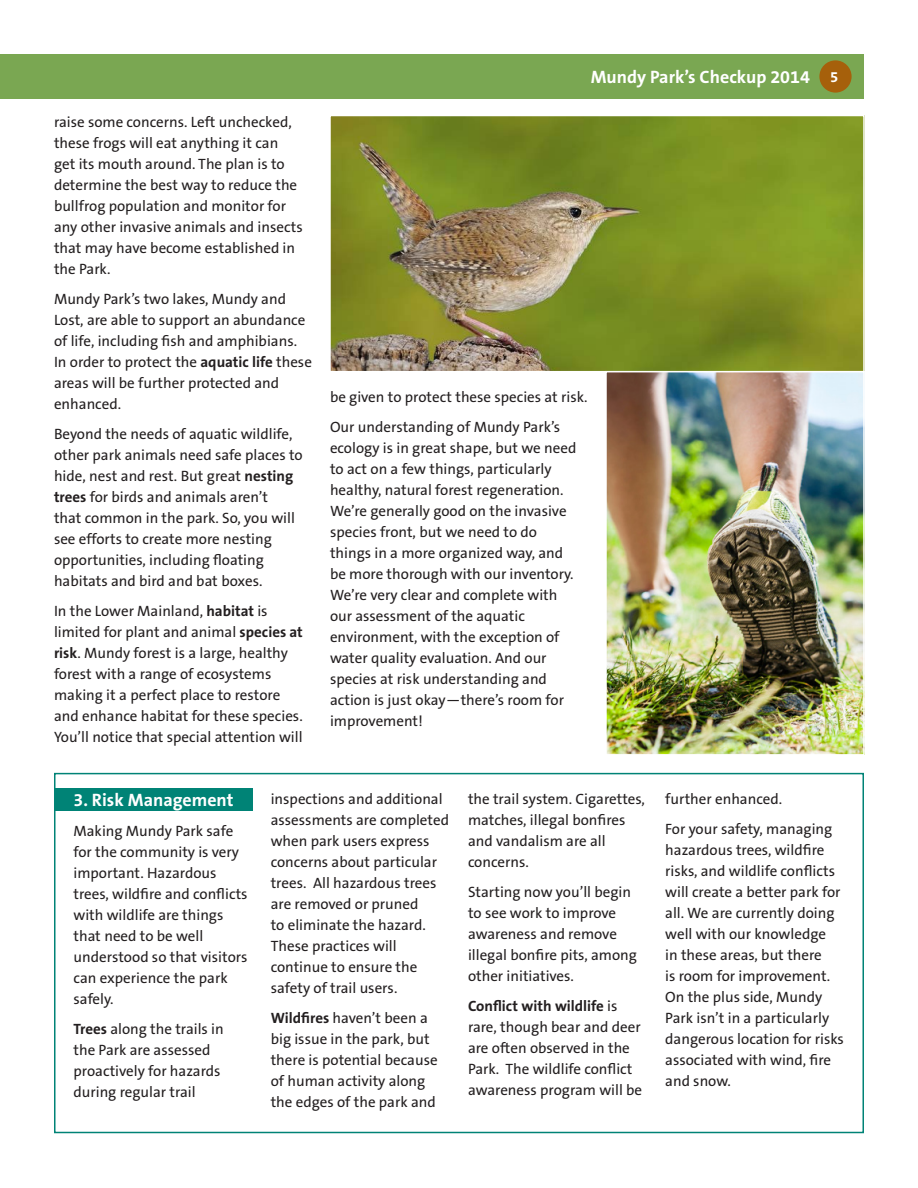
<style>
.page{position:relative;width:918px;height:1188px;background:#fff}
.page>*{position:absolute;margin:0;border:0;box-sizing:border-box;transform-origin:0 0}
.body{font:700 18px "The Sans B7";color:#fff}
.body-2{font:15px/21px "The Sans B5 Plain";color:#231f20}
.body-3{font:700 15px "The Sans B7";color:#fff}
.s1{font-family:"The Sans B7";font-weight:700}
</style>
<div class="page">
<div style="left:54px;top:788px;width:198px;height:23px;background:#008376"></div>
<img style="left:332px;top:118px;width:530px;height:251px">
<div style="left:329px;top:115px;width:536px;height:257px;border:2px solid #fff"></div>
<div style="left:54px;top:773px;width:810px;height:360px;border:2px solid #008376"></div>
<div style="left:0;top:54px;width:864px;height:45px;background:#7aa752"></div>
<div style="left:819px;top:60px;width:33px;height:33px;background:#a6600b;border-radius:50%"></div>
<img style="left:608px;top:374px;width:254px;height:379px">
<div style="left:605px;top:371px;width:260px;height:385px;border:2px solid #fff"></div>
<p class="body-2" style="left:54px;top:112px;width:250px">raise some concerns. Left unchecked, these frogs will eat anything it can get its mouth around. The plan is to determine the best way to reduce the bullfrog population and monitor for any other invasive animals and insects that may have become established in the Park.</p>
<p class="body-2" style="left:54px;top:289px;width:259px">Mundy Park’s two lakes, Mundy and Lost, are able to support an abundance of life, including fish and amphibians.<br>In order to protect the <span class="s1">aquatic life</span> these areas will be further protected and enhanced.</p>
<p class="body-2" style="left:54px;top:424px;width:250px">Beyond the needs of aquatic wildlife, other park animals need safe places to hide, nest and rest. But great <span class="s1">nesting trees</span> for birds and animals aren’t<br>that common in the park. So, you will see efforts to create more nesting opportunities, including floating habitats and bird and bat boxes.</p>
<p class="body-2" style="left:54px;top:601px;width:250px">In the Lower Mainland, <span class="s1">habitat</span> is limited for plant and animal <span class="s1">species at risk</span>. Mundy forest is a large, healthy forest with a range of ecosystems making it a perfect place to restore and enhance habitat for these species.<br>You’ll notice that special attention will</p>
<p class="body" style="left:591px;top:68px;width:221px">Mundy Park’s Checkup 2014</p>
<p class="body-3" style="left:830px;top:69px;width:10px">5</p>
<p class="body-2" style="left:330px;top:387px;width:259px">be given to protect these species at risk.</p>
<p class="body-2" style="left:330px;top:417px;width:248px">Our understanding of Mundy Park’s ecology is in great shape, but we need to act on a few things, particularly healthy, natural forest regeneration.<br>We’re generally good on the invasive species front, but we need to do things in a more organized way, and be more thorough with our inventory.<br>We’re very clear and complete with our assessment of the aquatic environment, with the exception of water quality evaluation. And our species at risk understanding and action is just okay—there’s room for improvement!</p>
<p class="body" style="left:74px;top:790px;width:162px">3. Risk Management</p>
<p class="body-2" style="left:74px;top:821px;width:176px">Making Mundy Park safe for the community is very important. Hazardous trees, wildfire and conflicts with wildlife are things that need to be well understood so that visitors can experience the park safely.</p>
<p class="body-2" style="left:74px;top:1019px;width:152px"><span class="s1">Trees</span> along the trails in the Park are assessed proactively for hazards during regular trail</p>
<p class="body-2" style="left:271px;top:789px;width:180px">inspections and additional assessments are completed when park users express concerns about particular trees. All hazardous trees are removed or pruned<br>to eliminate the hazard.<br>These practices will continue to ensure the safety of trail users.</p>
<p class="body-2" style="left:271px;top:1008px;width:168px"><span class="s1">Wildfires</span> haven’t been a big issue in the park, but there is potential because of human activity along the edges of the park and</p>
<p class="body-2" style="left:468px;top:789px;width:179px">the trail system. Cigarettes, matches, illegal bonfires and vandalism are all concerns.</p>
<p class="body-2" style="left:468px;top:882px;width:171px">Starting now you’ll begin to see work to improve awareness and remove illegal bonfire pits, among other initiatives.</p>
<p class="body-2" style="left:468px;top:996px;width:176px"><span class="s1">Conflict with wildlife</span> is rare, though bear and deer are often observed in the<br>Park. The wildlife conflict awareness program will be</p>
<p class="body-2" style="left:665px;top:789px;width:119px">further enhanced.</p>
<p class="body-2" style="left:665px;top:819px;width:180px">For your safety, managing hazardous trees, wildfire risks, and wildlife conflicts will create a better park for all. We are currently doing well with our knowledge<br>in these areas, but there<br>is room for improvement.<br>On the plus side, Mundy<br>Park isn’t in a particularly dangerous location for risks associated with wind, fire and snow.</p>
</div>
